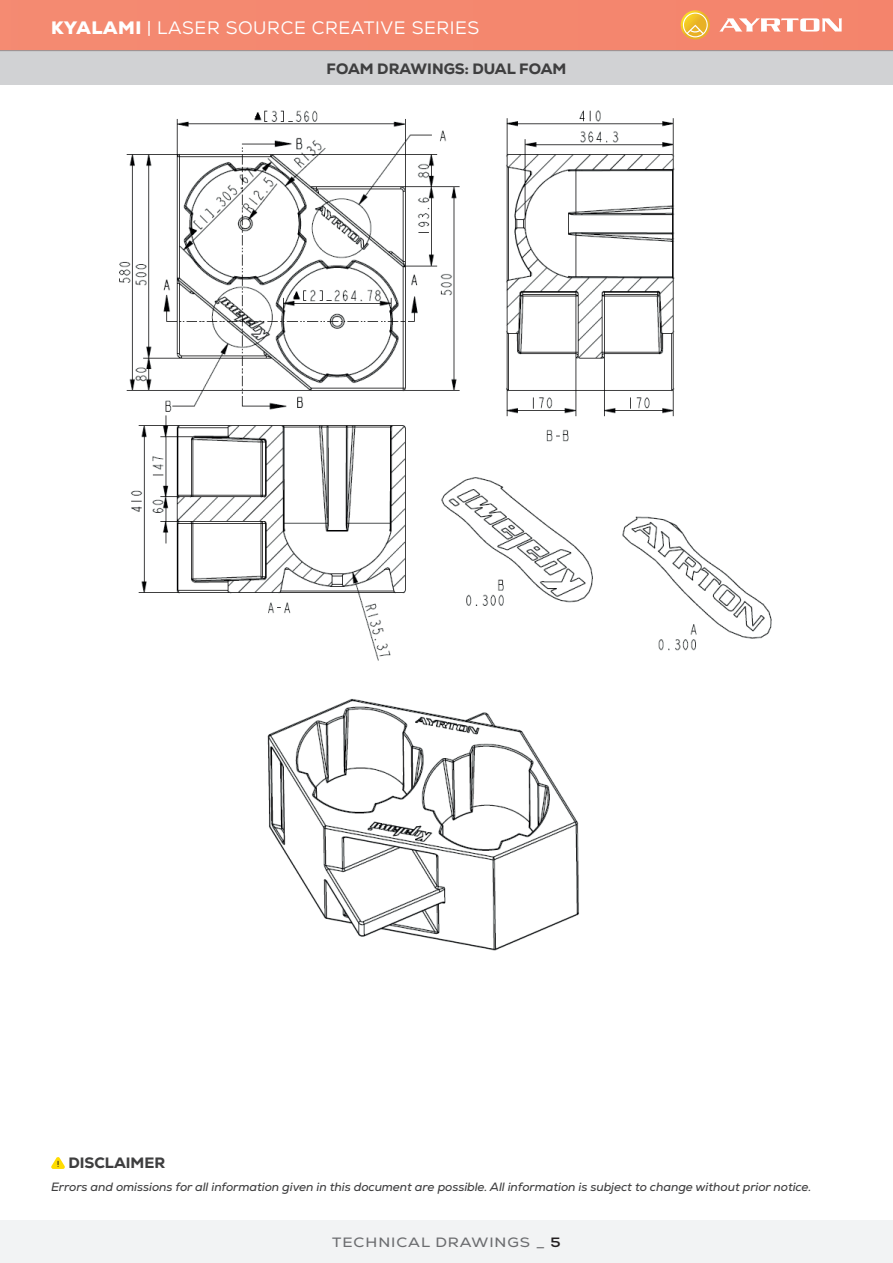
<style>
.page{position:relative;width:893px;height:1263px;background:#fff}
.page>*{position:absolute;margin:0;border:0;box-sizing:border-box;transform-origin:0 0}
.t1{font:18px "Nexa";letter-spacing:.035em;color:#fff}
.t2{font:800 15px "Nexa";color:#3e3e3f}
.t3{font:13.5px "Nexa";letter-spacing:.06em;color:#6c6d70;scale:1.15 1}
.t4{font:italic 12px "Nexa";color:#3e3e3f}
.s1{font-weight:900}
.s2{font-weight:700;color:#231f20}
</style>
<div class="page">
<div style="left:0;top:0;width:893px;height:50px;background:#f4886f"></div>
<svg style="left:719px;top:18px;width:123px;height:14px"></svg>
<svg style="left:680px;top:10px;width:30px;height:30px"></svg>
<div style="left:0;top:51px;width:893px;height:33px;background:#d1d2d4"></div>
<div style="left:0;top:1220px;width:893px;height:43px;background:#f2f3f4"></div>
<hr style="left:0;top:50px;width:893px;height:1px;background:#939598">
<svg style="left:51px;top:1157px;width:14px;height:12px"></svg>
<img style="left:119px;top:110px;width:556px;height:551px">
<img style="left:267px;top:698px;width:312px;height:253px">
<img style="left:440px;top:476px;width:332px;height:181px">
<h1 class="t1" style="left:51px;top:17px;width:430px"><span class="s1">KYALAMI</span> | LASER SOURCE CREATIVE SERIES</h1>
<p class="t2" style="left:327px;top:59px;width:241px">FOAM DRAWINGS: DUAL FOAM</p>
<p class="t2" style="left:68px;top:1153px;width:98px">DISCLAIMER</p>
<p class="t4" style="left:51px;top:1179px;width:762px">Errors and omissions for all information given in this document are possible. All information is subject to change without prior notice.</p>
<p class="t3" style="left:332px;top:1234px;width:200px">TECHNICAL DRAWINGS _ <span class="s2">5</span></p>
</div>
